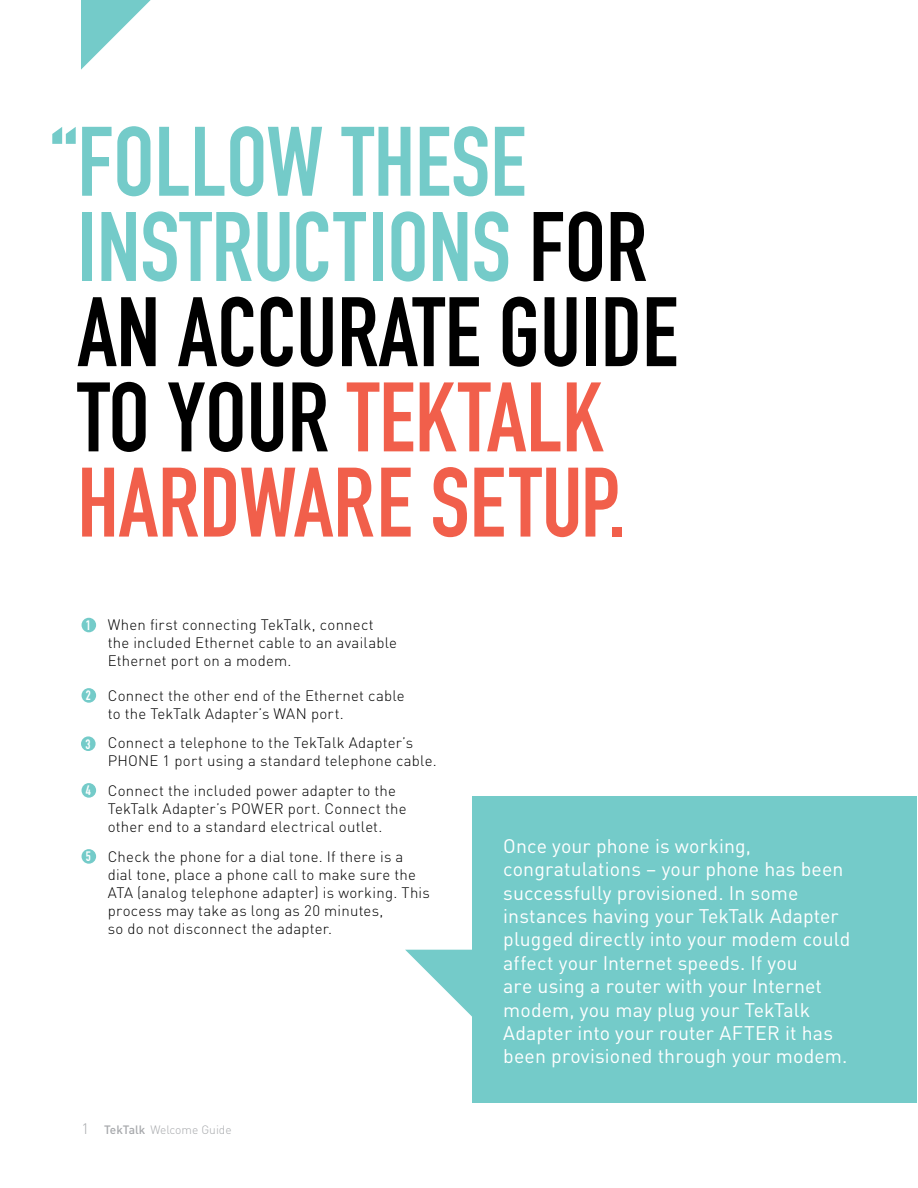
<style>
.page{position:relative;width:918px;height:1188px;background:#fff}
.page>*{position:absolute;margin:0;border:0;box-sizing:border-box;transform-origin:0 0}
.t1{font:96.9px/85.2px "DIN Engschrift";color:#000}
.t2{font:96.9px "DIN Engschrift";color:#74cbc9}
.t3{font:19.5px/23.4px "DIN";letter-spacing:.005em;color:#fff}
.t4{font:300 15px/18px "DIN";letter-spacing:.015em;color:#000}
.t5{font:13.5px "DIN Engschrift Alternate";color:#fff}
.t6{font:300 12px "DIN";color:#a7a9ac}
.s1{color:#74cbc9}
.s2{color:#f15f4b}
.s3{font-size:15px}
.s4{font-weight:500}
</style>
<div class="page">
<svg style="left:81px;top:0;width:70px;height:70px"></svg>
<div style="left:82px;top:618px;width:14px;height:14px;background:#74cbc9;border-radius:50%"></div>
<div style="left:82px;top:688px;width:14px;height:15px;background:#74cbc9;border-radius:50%"></div>
<div style="left:81px;top:736px;width:15px;height:15px;background:#74cbc9;border-radius:50%"></div>
<div style="left:82px;top:783px;width:14px;height:15px;background:#74cbc9;border-radius:50%"></div>
<div style="left:82px;top:849px;width:14px;height:15px;background:#74cbc9;border-radius:50%"></div>
<div style="left:472px;top:796px;width:445px;height:307px;background:#74cbc9"></div>
<svg style="left:405px;top:950px;width:67px;height:67px"></svg>
<h1 class="t2" style="left:51px;top:105px;width:105px">“FOLLOW</h1>
<h1 class="t2" style="left:342px;top:105px;width:179px">THESE</h1>
<h1 class="t2" style="left:77px;top:190px;width:210px">INSTRUCTIO</h1>
<h1 class="t1" style="left:77px;top:205px;width:571px;text-indent:351px"><span class="s1">NS</span>FOR<br>AN ACCU RATE GUIDE<br>TO YOU R <span class="s2">TEKTALK<br>HARDWARE SETUP.</span></h1>
<p class="t5" style="left:86px;top:617px;width:7px">1</p>
<p class="t5" style="left:86px;top:688px;width:7px">2</p>
<p class="t5" style="left:85px;top:736px;width:7px">3</p>
<p class="t5" style="left:86px;top:783px;width:7px">4</p>
<p class="t5" style="left:86px;top:849px;width:7px">5</p>
<p class="t4" style="left:108px;top:615px;width:291px">When first connecting TekTalk, connect the included Ethernet cable to an available<br>Ethernet port on a modem.</p>
<p class="t4" style="left:108px;top:686px;width:298px">Connect the other end of the Ethernet cable to the TekTalk Adapter’s WAN port.</p>
<p class="t4" style="left:108px;top:734px;width:331px">Connect a telephone to the TekTalk Adapter’s<br>PHONE 1 port using a standard telephone cable.</p>
<p class="t4" style="left:108px;top:781px;width:300px">Connect the included power adapter to the<br>TekTalk Adapter’s POWER port. Connect the other end to a standard electrical outlet.</p>
<p class="t4" style="left:108px;top:847px;width:324px">Check the phone for a dial tone. If there is a dial tone, place a phone call to make sure the ATA (analog telephone adapter) is working. This process may take as long as 20 minutes,<br>so do not disconnect the adapter.</p>
<p class="t6" style="left:82px;top:1122px;width:152px"><span class="s3">1</span> <span class="s4">TekTalk</span> Welcome Guide</p>
<p class="t3" style="left:503px;top:834px;width:349px">Once your phone is working, congratulations – your phone has been successfully provisioned. In some instances having your TekTalk Adapter plugged directly into your modem could affect your Internet speeds. If you<br>are using a router with your Internet modem, you may plug your TekTalk Adapter into your router AFTER it has been provisioned through your modem.</p>
</div>
